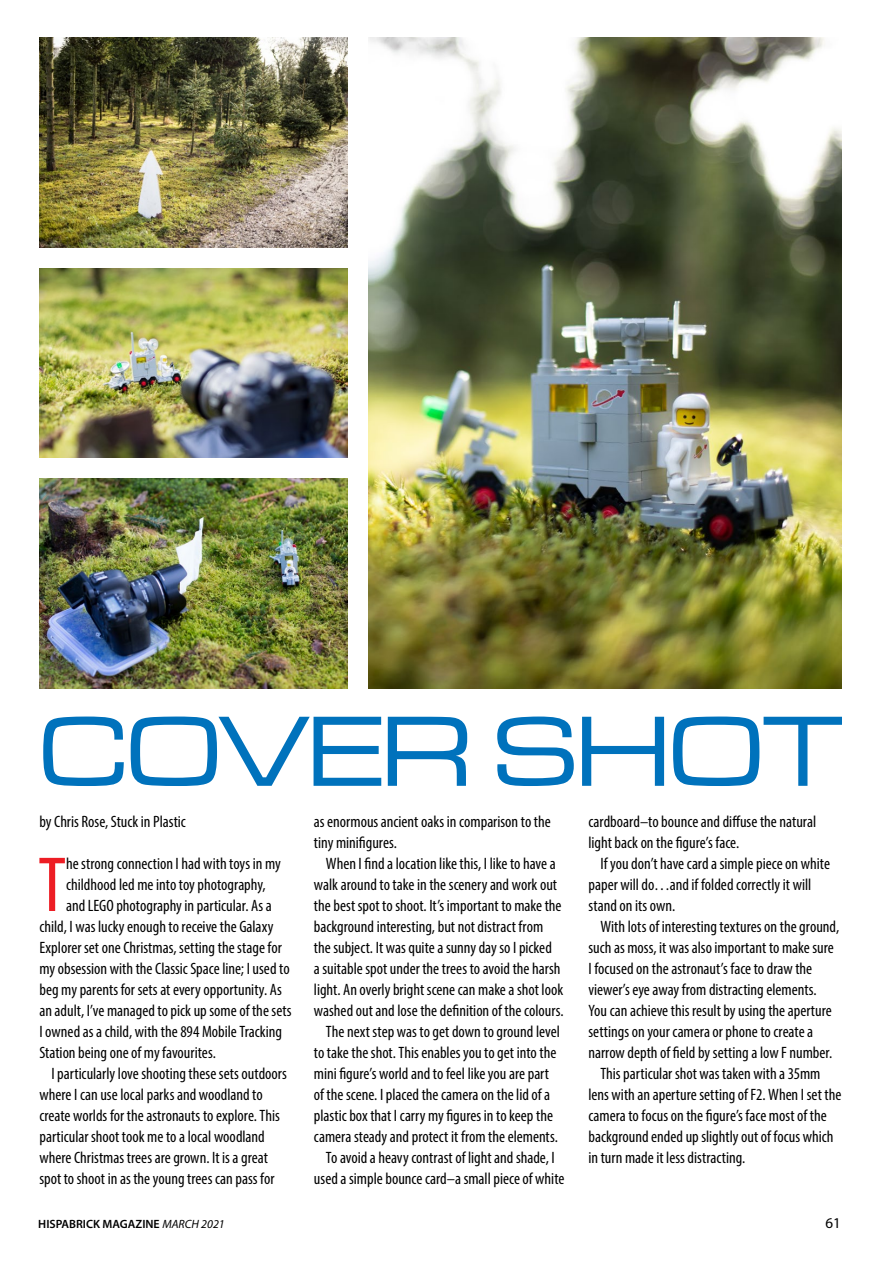
<style>
.page{position:relative;width:893px;height:1263px;background:#fff}
.page>*{position:absolute;margin:0;border:0;box-sizing:border-box;transform-origin:0 0}
.t1{font:103.5px "Microgramma D Medi Exte";color:#0072bc}
.t2{font:condensed 78.75px "Myriad Pro";color:#ed1d24}
.t3{font:condensed 16.5px/21px "Myriad Pro";color:#000}
.t4{font:15px "Myriad Pro";color:#000}
.t5{font:600 12px "Myriad Pro";color:#000}
.s1{font-weight:400;font-style:italic}
</style>
<div class="page">
<img style="left:39px;top:268px;width:309px;height:190px">
<img style="left:39px;top:479px;width:309px;height:209px">
<img style="left:39px;top:38px;width:309px;height:210px">
<img style="left:368px;top:38px;width:474px;height:650px">
<h1 class="t1" style="left:39px;top:686px;width:804px">COVER SHOT</h1>
<p class="t3" style="left:39px;top:811px;width:148px">by Chris Rose, Stuck in Plastic</p>
<h2 class="t2" style="left:38px;top:837px;width:29px">T</h2>
<p class="t3" style="left:66px;top:853px;width:216px">he strong connection I had with toys in my</p>
<p class="t3" style="left:66px;top:874px;width:201px">childhood led me into toy photography,</p>
<p class="t3" style="left:66px;top:895px;width:207px">and LEGO photography in particular. As a</p>
<p class="t3" style="left:39px;top:916px;width:236px">child, I was lucky enough to receive the Galaxy</p>
<p class="t3" style="left:39px;top:937px;width:244px">Explorer set one Christmas, setting the stage for</p>
<p class="t3" style="left:39px;top:958px;width:252px">my obsession with the Classic Space line; I used to</p>
<p class="t3" style="left:39px;top:979px;width:244px">beg my parents for sets at every opportunity. As</p>
<p class="t3" style="left:39px;top:1000px;width:254px">an adult, I’ve managed to pick up some of the sets</p>
<p class="t3" style="left:39px;top:1021px;width:244px">I owned as a child, with the 894 Mobile Tracking</p>
<p class="t3" style="left:39px;top:1042px;width:178px">Station being one of my favourites.</p>
<p class="t3" style="left:51px;top:1063px;width:237px">I particularly love shooting these sets outdoors</p>
<p class="t3" style="left:39px;top:1084px;width:225px">where I can use local parks and woodland to</p>
<p class="t3" style="left:39px;top:1105px;width:242px">create worlds for the astronauts to explore. This</p>
<p class="t3" style="left:39px;top:1126px;width:227px">particular shoot took me to a local woodland</p>
<p class="t3" style="left:39px;top:1147px;width:230px">where Christmas trees are grown. It is a great</p>
<p class="t3" style="left:39px;top:1168px;width:237px">spot to shoot in as the young trees can pass for</p>
<p class="t3" style="left:314px;top:811px;width:238px">as enormous ancient oaks in comparison to the tiny minifigures.</p>
<p class="t3" style="left:326px;top:853px;width:231px">When I find a location like this, I like to have a</p>
<p class="t3" style="left:314px;top:874px;width:245px">walk around to take in the scenery and work out</p>
<p class="t3" style="left:314px;top:895px;width:249px">the best spot to shoot. It’s important to make the</p>
<p class="t3" style="left:314px;top:916px;width:231px">background interesting, but not distract from</p>
<p class="t3" style="left:314px;top:937px;width:239px">the subject. It was quite a sunny day so I picked</p>
<p class="t3" style="left:314px;top:958px;width:248px">a suitable spot under the trees to avoid the harsh</p>
<p class="t3" style="left:314px;top:979px;width:251px">light. An overly bright scene can make a shot look</p>
<p class="t3" style="left:314px;top:1000px;width:251px">washed out and lose the definition of the colours.</p>
<p class="t3" style="left:326px;top:1021px;width:235px">The next step was to get down to ground level</p>
<p class="t3" style="left:314px;top:1042px;width:244px">to take the shot. This enables you to get into the</p>
<p class="t3" style="left:314px;top:1063px;width:237px">mini figure’s world and to feel like you are part</p>
<p class="t3" style="left:314px;top:1084px;width:238px">of the scene. I placed the camera on the lid of a</p>
<p class="t3" style="left:314px;top:1105px;width:241px">plastic box that I carry my figures in to keep the</p>
<p class="t3" style="left:314px;top:1126px;width:246px">camera steady and protect it from the elements.</p>
<p class="t3" style="left:326px;top:1147px;width:230px">To avoid a heavy contrast of light and shade, I</p>
<p class="t3" style="left:314px;top:1168px;width:252px">used a simple bounce card–a small piece of white</p>
<p class="t3" style="left:588px;top:811px;width:229px">cardboard–to bounce and diffuse the natural light back on the figure’s face.</p>
<p class="t3" style="left:588px;top:853px;width:243px;text-indent:12px">If you don’t have card a simple piece on white paper will do…and if folded correctly it will stand on its own.</p>
<p class="t3" style="left:600px;top:916px;width:240px">With lots of interesting textures on the ground,</p>
<p class="t3" style="left:588px;top:937px;width:247px">such as moss, it was also important to make sure</p>
<p class="t3" style="left:588px;top:958px;width:225px">I focused on the astronaut’s face to draw the</p>
<p class="t3" style="left:588px;top:979px;width:230px">viewer’s eye away from distracting elements.</p>
<p class="t3" style="left:588px;top:1000px;width:245px">You can achieve this result by using the aperture</p>
<p class="t3" style="left:588px;top:1021px;width:226px">settings on your camera or phone to create a</p>
<p class="t3" style="left:588px;top:1042px;width:245px">narrow depth of field by setting a low F number.</p>
<p class="t3" style="left:600px;top:1063px;width:221px">This particular shot was taken with a 35mm</p>
<p class="t3" style="left:588px;top:1084px;width:254px">lens with an aperture setting of F2. When I set the</p>
<p class="t3" style="left:588px;top:1105px;width:240px">camera to focus on the figure’s face most of the</p>
<p class="t3" style="left:588px;top:1126px;width:247px">background ended up slightly out of focus which</p>
<p class="t3" style="left:588px;top:1147px;width:159px">in turn made it less distracting.</p>
<p class="t5" style="left:38px;top:1216px;width:188px">HISPABRICK MAGAZINE <span class="s1">MARCH 2021</span></p>
<p class="t4" style="left:825px;top:1213px;width:17px">61</p>
</div>
